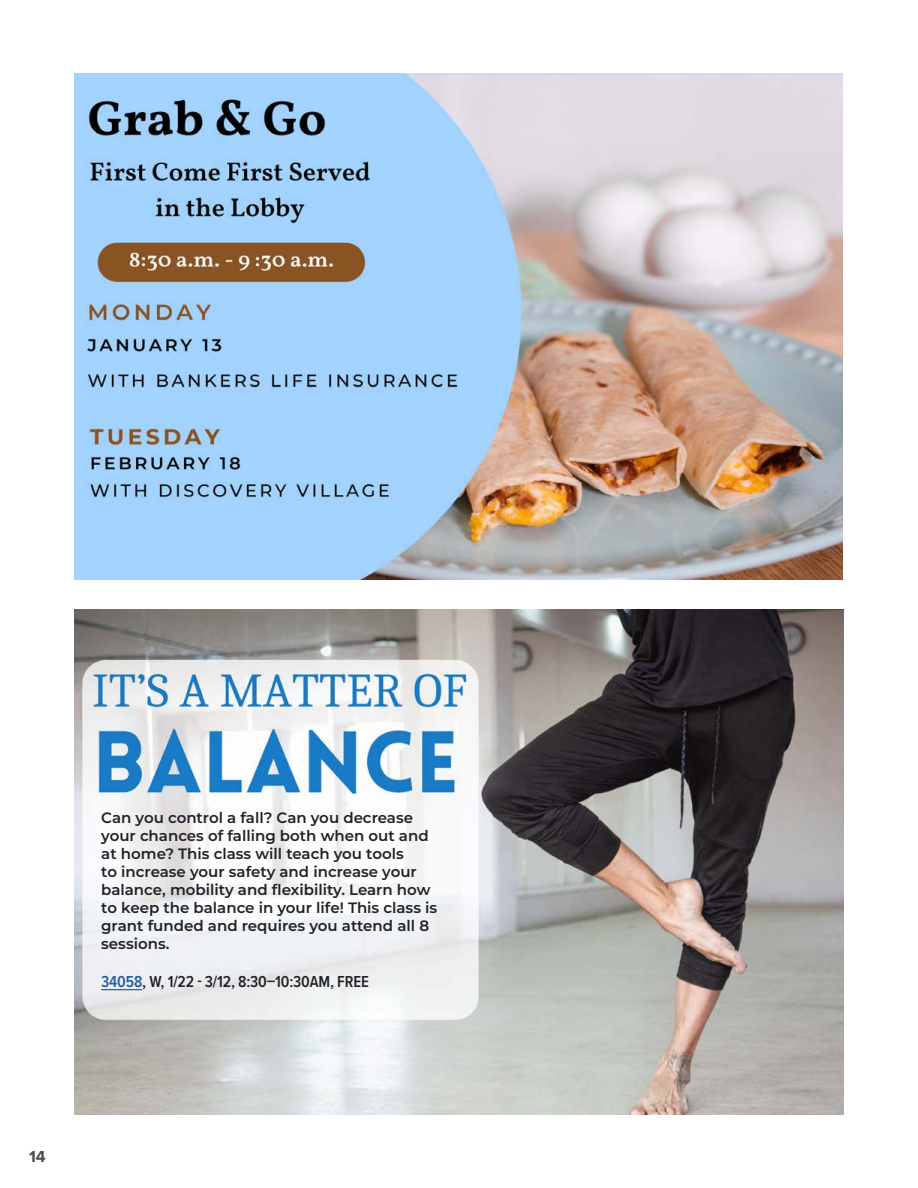
<style>
.page{position:relative;width:918px;height:1188px;background:#fff}
.page>*{position:absolute;margin:0;border:0;box-sizing:border-box;transform-origin:0 0}
.t1{font:600 16.5px "Proxima Nova Cond";letter-spacing:-.01em;color:#212129}
.t2{font:700 16.5px "Proxima Nova";color:#4a4c4b}
.t3{font:600 15px/18px "Montserrat";color:#212129}
.s1{color:#215e9e}
</style>
<div class="page">
<img style="left:74px;top:74px;width:769px;height:505px">
<img style="left:75px;top:609px;width:768px;height:506px">
<hr style="left:101px;top:989px;width:41px;height:1px;background:#215e9e">
<p class="t3" style="left:101px;top:808px;width:338px">Can you control a fall? Can you decrease your chances of falling both when out and at home? This class will teach you tools<br>to increase your safety and increase your balance, mobility and flexibility. Learn how to keep the balance in your life! This class is grant funded and requires you attend all 8 sessions.</p>
<p class="t1" style="left:101px;top:970px;width:269px"><span class="s1">34058</span>, W, 1/22 - 3/12, 8:30–10:30AM, FREE</p>
<p class="t2" style="left:29px;top:1145px;width:18px">14</p>
</div>
